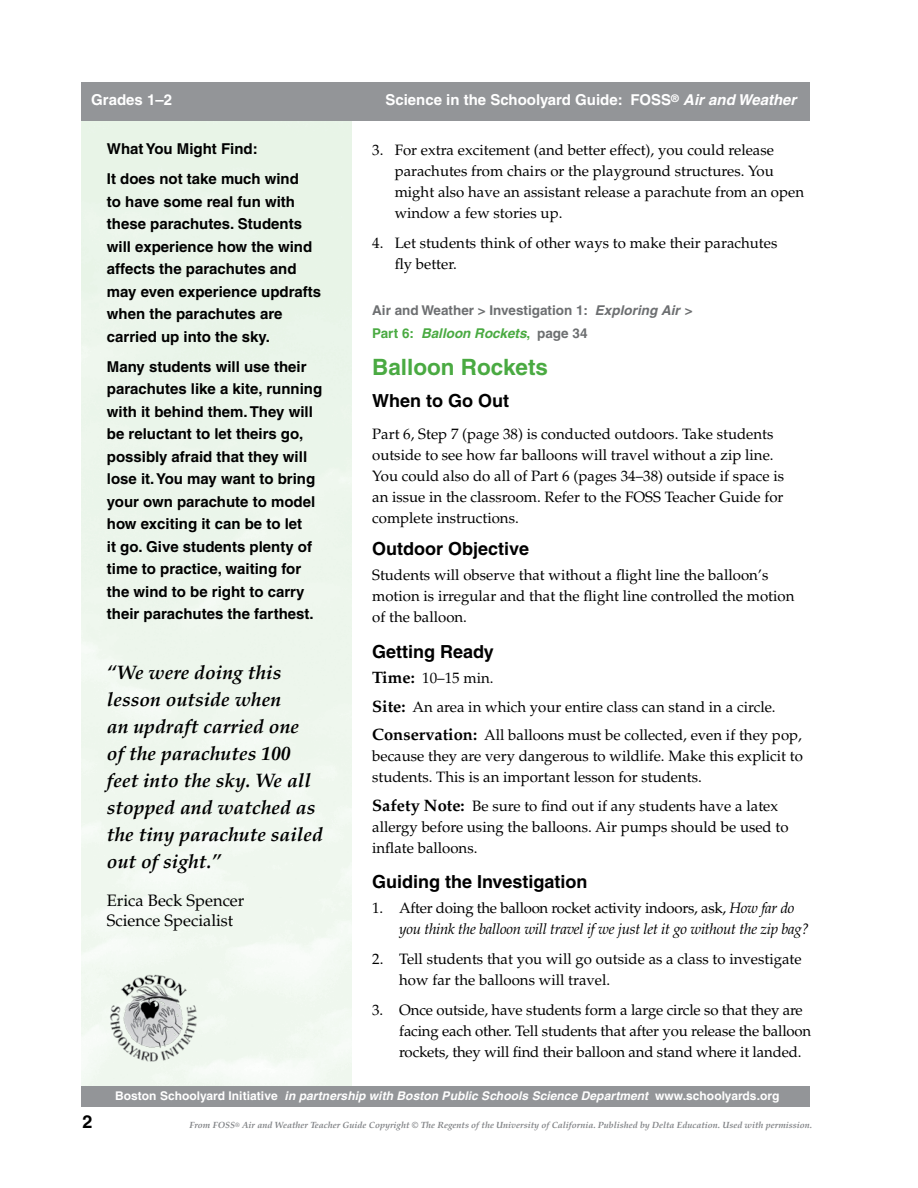
<style>
.page{position:relative;width:918px;height:1188px;background:#fff}
.page>*{position:absolute;margin:0;border:0;box-sizing:border-box;transform-origin:0 0}
.t1{font:700 22.5px "Helvetica";color:#4aaa42}
.t2{font:italic 700 19.5px/27px "Palatino";color:#000}
.t3{font:700 18px "Helvetica";color:#000}
.t4{font:16.5px/19.8px "Palatino";color:#000}
.t5{font:15px/21px "Palatino";color:#000}
.t6{font:700 15px/22.5px "Helvetica";color:#000}
.t7{font:italic 15px/21px "Palatino";letter-spacing:-.02em;color:#000}
.t8{font:700 15px "Helvetica";color:#fff}
.t9{font:700 13.5px/22.5px "Helvetica";color:#6d6f71}
.t10{font:italic 700 12px "Helvetica";letter-spacing:.005em;color:#fff}
.t11{font:italic 700 9px "Palatino";color:#808285}
.s1{font-style:italic}
.s2{color:#4aaa42}
.s3{font-style:italic;color:#4aaa42}
.s4{font-weight:700;font-size:16.5px}
.s5{font-style:normal}
</style>
<div class="page">
<div style="left:81px;top:82px;width:728px;height:39px;background:#939598"></div>
<div style="left:82px;top:1086px;width:728px;height:20px;background:#939598"></div>
<img style="left:108px;top:972px;width:92px;height:92px">
<p class="t8" style="left:91px;top:90px;width:82px">Grades 1–2</p>
<p class="t8" style="left:385px;top:90px;width:413px">Science in the Schoolyard Guide: FOSS<sup>®</sup> <span class="s1">Air and Weather</span></p>
<p class="t6" style="left:107px;top:134px;width:194px;line-height:30px">What You Might Find:<br>It does not take much wind</p>
<p class="t6" style="left:107px;top:190px;width:216px">to have some real fun with these parachutes. Students will experience how the wind affects the parachutes and may even experience updrafts when the parachutes are carried up into the sky.</p>
<p class="t6" style="left:107px;top:355px;width:217px">Many students will use their parachutes like a kite, running with it behind them. They will be reluctant to let theirs go, possibly afraid that they will lose it. You may want to bring your own parachute to model how exciting it can be to let<br>it go. Give students plenty of time to practice, waiting for the wind to be right to carry their parachutes the farthest.</p>
<h2 class="t2" style="left:107px;top:659px;width:217px">“We were doing this lesson outside when<br>an updraft carried one<br>of the parachutes 100 feet into the sky. We all stopped and watched as the tiny parachute sailed out of sight.”</h2>
<p class="t4" style="left:107px;top:891px;width:139px">Erica Beck Spencer<br>Science Specialist</p>
<p class="t5" style="left:395px;top:139px;width:411px;text-indent:-22px">3. For extra excitement (and better effect), you could release parachutes from chairs or the playground structures. You might also have an assistant release a parachute from an open window a few stories up.</p>
<p class="t5" style="left:395px;top:232px;width:384px;text-indent:-22px">4. Let students think of other ways to make their parachutes fly better.</p>
<p class="t9" style="left:372px;top:299px;width:322px">Air and Weather &gt; Investigation 1: <span class="s1">Exploring Air</span> &gt;<br><span class="s2">Part 6:</span> <span class="s3">Balloon Rockets</span><span class="s2">,</span> page 34</p>
<h1 class="t1" style="left:372px;top:354px;width:177px">Balloon Rockets</h1>
<p class="t3" style="left:372px;top:390px;width:138px">When to Go Out</p>
<p class="t5" style="left:372px;top:424px;width:413px">Part 6, Step 7 (page 38) is conducted outdoors. Take students outside to see how far balloons will travel without a zip line.<br>You could also do all of Part 6 (pages 34–38) outside if space is an issue in the classroom. Refer to the FOSS Teacher Guide for complete instructions.</p>
<p class="t3" style="left:372px;top:538px;width:159px">Outdoor Objective</p>
<p class="t5" style="left:372px;top:565px;width:424px">Students will observe that without a flight line the balloon’s motion is irregular and that the flight line controlled the motion of the balloon.</p>
<p class="t3" style="left:372px;top:640px;width:123px">Getting Ready</p>
<p class="t5" style="left:372px;top:664px;width:431px;line-height:28.5px"><span class="s4">Time:</span> 10–15 min.<br><span class="s4">Site:</span> An area in which your entire class can stand in a circle.<br><span class="s4">Conservation:</span> All balloons must be collected, even if they pop,</p>
<p class="t5" style="left:372px;top:746px;width:432px">because they are very dangerous to wildlife. Make this explicit to students. This is an important lesson for students.</p>
<p class="t5" style="left:372px;top:795px;width:418px"><span class="s4">Safety Note:</span> Be sure to find out if any students have a latex allergy before using the balloons. Air pumps should be used to inflate balloons.</p>
<p class="t3" style="left:372px;top:870px;width:217px">Guiding the Investigation</p>
<p class="t7" style="left:399px;top:898px;width:412px;text-indent:-27px"><span class="s5">1. After doing the balloon rocket activity indoors, ask,</span> How far do you think the balloon will travel if we just let it go without the zip bag?</p>
<p class="t5" style="left:399px;top:949px;width:404px;text-indent:-27px">2. Tell students that you will go outside as a class to investigate how far the balloons will travel.</p>
<p class="t5" style="left:399px;top:1000px;width:414px;text-indent:-27px">3. Once outside, have students form a large circle so that they are facing each other. Tell students that after you release the balloon rockets, they will find their balloon and stand where it landed.</p>
<p class="t10" style="left:115px;top:1089px;width:666px"><span class="s5">Boston Schoolyard Initiative</span> in partnership with Boston Public Schools Science Department <span class="s5">www.schoolyards.org</span></p>
<p class="t3" style="left:82px;top:1111px;width:12px">2</p>
<p class="t11" style="left:190px;top:1120px;width:624px">From FOSS<sup>®</sup> Air and Weather Teacher Guide Copyright © The Regents of the University of California. Published by Delta Education. Used with permission.</p>
</div>
